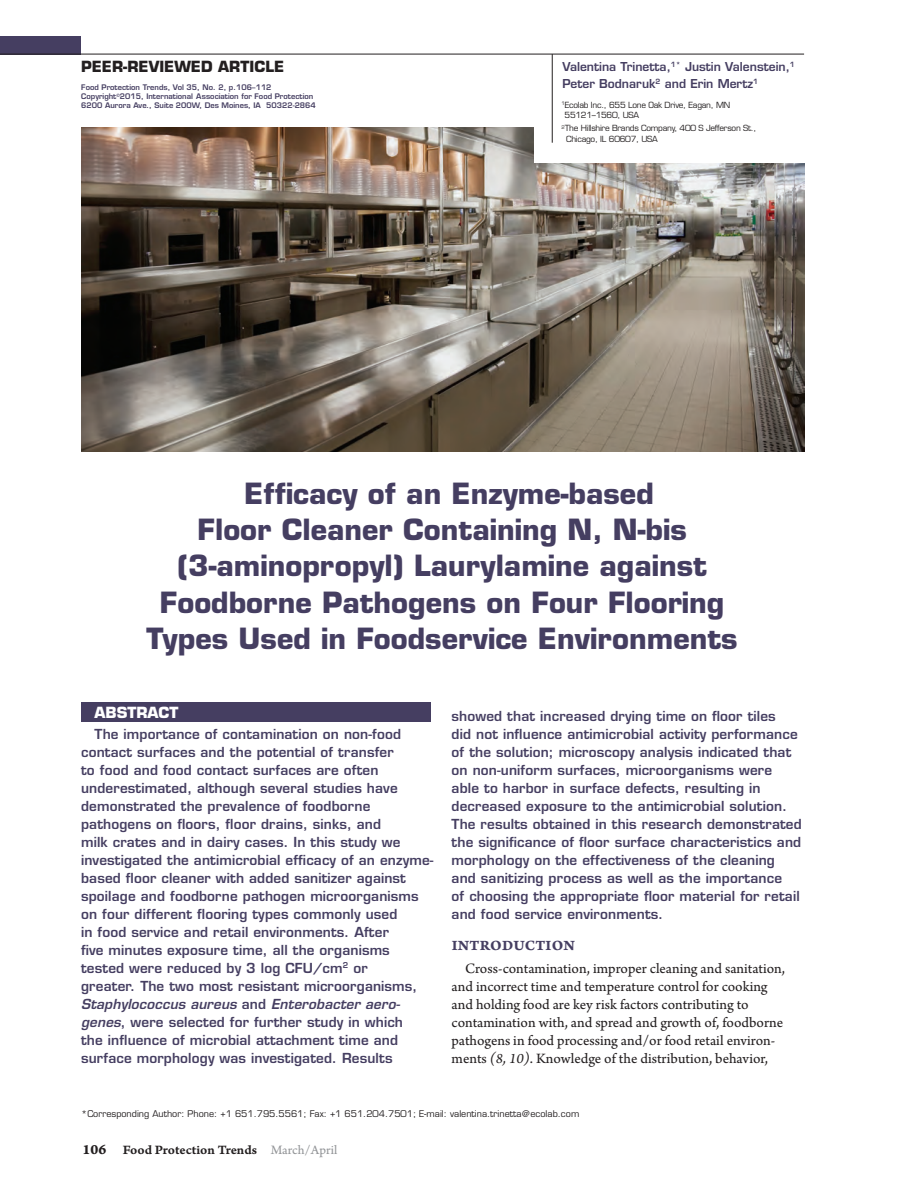
<style>
.page{position:relative;width:919px;height:1189px;background:#fff}
.page>*{position:absolute;margin:0;border:0;box-sizing:border-box;transform-origin:0 0}
.Article_Title{font:700 28.5px/36px "Eurostile";color:#453e61;text-align:center}
.Body_Copy{font:15px/18px "Arno Pro Sm Text";color:#231f20}
.t1{font:700 15px "Eurostile";color:#231f20}
.Headers_in_Article{font:15px "Arno Pro Bold Caption";letter-spacing:.015em;color:#453e61}
.Abstract_Title{font:700 15px "Eurostile";color:#fff}
.Abstract{font:600 13.5px/18px "Eurostile";letter-spacing:.01em;color:#453e61}
.t2{font:13.5px "Arno Pro Smbd Caption";letter-spacing:-.005em;color:#231f20}
.Title_Page_Authors{font:600 12px/16.5px "Eurostile";color:#453e61}
.Author_for_Correspon{font:9px "Eurostile";color:#231f20}
.Title_Page_Author_In{font:8.25px/10.5px "Eurostile";letter-spacing:-.03em;color:#231f20}
.Subhead_2{font:600 7.5px/9px "Eurostile";color:#453e61}
.s1{font-style:italic}
.s2{font-family:"Arno Pro Italic Sm Text"}
.s3{font-family:"Arno Pro Bold Caption";font-size:15px}
.s4{font-family:"Arno Pro Sm Text";color:#939598}
</style>
<div class="page">
<img style="left:81px;top:127px;width:723px;height:324px">
<div style="left:81px;top:702px;width:349px;height:20px;background:#453e61"></div>
<div style="left:0;top:36px;width:81px;height:18px;background:#453e61"></div>
<div style="left:533px;top:27px;width:284px;height:135px;background:#fff"></div>
<hr style="left:0;top:54px;width:803px;height:1px;background:#231f20">
<hr style="left:551px;top:54px;width:1px;height:89px;background:#231f20">
<p class="t1" style="left:81px;top:57px;width:204px">PEER-REVIEWED ARTICLE</p>
<p class="Subhead_2" style="left:81px;top:83px;width:192px">Food Protection Trends, Vol 35, No. 2, p.106–112</p>
<p class="Subhead_2" style="left:81px;top:92px;width:236px">Copyright<sup>©</sup>2015, International Association for Food Protection<br>6200 Aurora Ave., Suite 200W, Des Moines, IA 50322-2864</p>
<p class="Title_Page_Authors" style="left:562px;top:58px;width:234px">Valentina Trinetta,<sup>1*</sup> Justin Valenstein,<sup>1<br></sup>Peter Bodnaruk<sup>2</sup> and Erin Mertz<sup>1</sup></p>
<p class="Title_Page_Author_In" style="left:564px;top:100px;width:167px;text-indent:-3px"><sup>1</sup>Ecolab Inc., 655 Lone Oak Drive, Eagan, MN<br>55121–1560, USA</p>
<p class="Title_Page_Author_In" style="left:566px;top:123px;width:192px;text-indent:-5px"><sup>2</sup>The Hillshire Brands Company, 400 S Jefferson St.,<br>Chicago, IL 60607, USA</p>
<p class="Article_Title" style="left:147px;top:475px;width:592px">Efficacy of an Enzyme-based<br>Floor Cleaner Containing N, N-bis (3-aminopropyl) Laurylamine against Foodborne Pathogens on Four Flooring Types Used in Foodservice Environments</p>
<p class="Abstract_Title" style="left:95px;top:702px;width:85px">ABSTRACT</p>
<p class="Abstract" style="left:81px;top:724px;width:353px;text-indent:14px">The importance of contamination on non-food contact surfaces and the potential of transfer<br>to food and food contact surfaces are often underestimated, although several studies have demonstrated the prevalence of foodborne pathogens on floors, floor drains, sinks, and<br>milk crates and in dairy cases. In this study we investigated the antimicrobial efficacy of an enzyme&shy;based floor cleaner with added sanitizer against spoilage and foodborne pathogen microorganisms on four different flooring types commonly used<br>in food service and retail environments. After<br>five minutes exposure time, all the organisms tested were reduced by 3 log CFU/cm<sup>2</sup> or<br>greater. The two most resistant microorganisms, <span class="s1">Staphylococcus aureus</span> and <span class="s1">Enterobacter aero&shy;genes</span>, were selected for further study in which<br>the influence of microbial attachment time and surface morphology was investigated. Results</p>
<p class="Abstract" style="left:451px;top:706px;width:351px">showed that increased drying time on floor tiles<br>did not influence antimicrobial activity performance of the solution; microscopy analysis indicated that on non-uniform surfaces, microorganisms were able to harbor in surface defects, resulting in decreased exposure to the antimicrobial solution.<br>The results obtained in this research demonstrated the significance of floor surface characteristics and morphology on the effectiveness of the cleaning and sanitizing process as well as the importance<br>of choosing the appropriate floor material for retail and food service environments.</p>
<p class="Headers_in_Article" style="left:451px;top:936px;width:125px">INTRODUCTION</p>
<p class="Body_Copy" style="left:451px;top:959px;width:335px;text-indent:14px">Cross-contamination, improper cleaning and sanitation, and incorrect time and temperature control for cooking and holding food are key risk factors contributing to contamination with, and spread and growth of, foodborne pathogens in food processing and/or food retail environ&shy;ments <span class="s2">(8, 10)</span>. Knowledge of the distribution, behavior,</p>
<p class="Author_for_Correspon" style="left:81px;top:1107px;width:499px">*Corresponding Author: Phone: +1 651.795.5561; Fax: +1 651.204.7501; E-mail: valentina.trinetta@ecolab.com</p>
<p class="t2" style="left:83px;top:1141px;width:256px"><span class="s3">106</span> Food Protection Trends <span class="s4">March/April</span></p>
</div>
